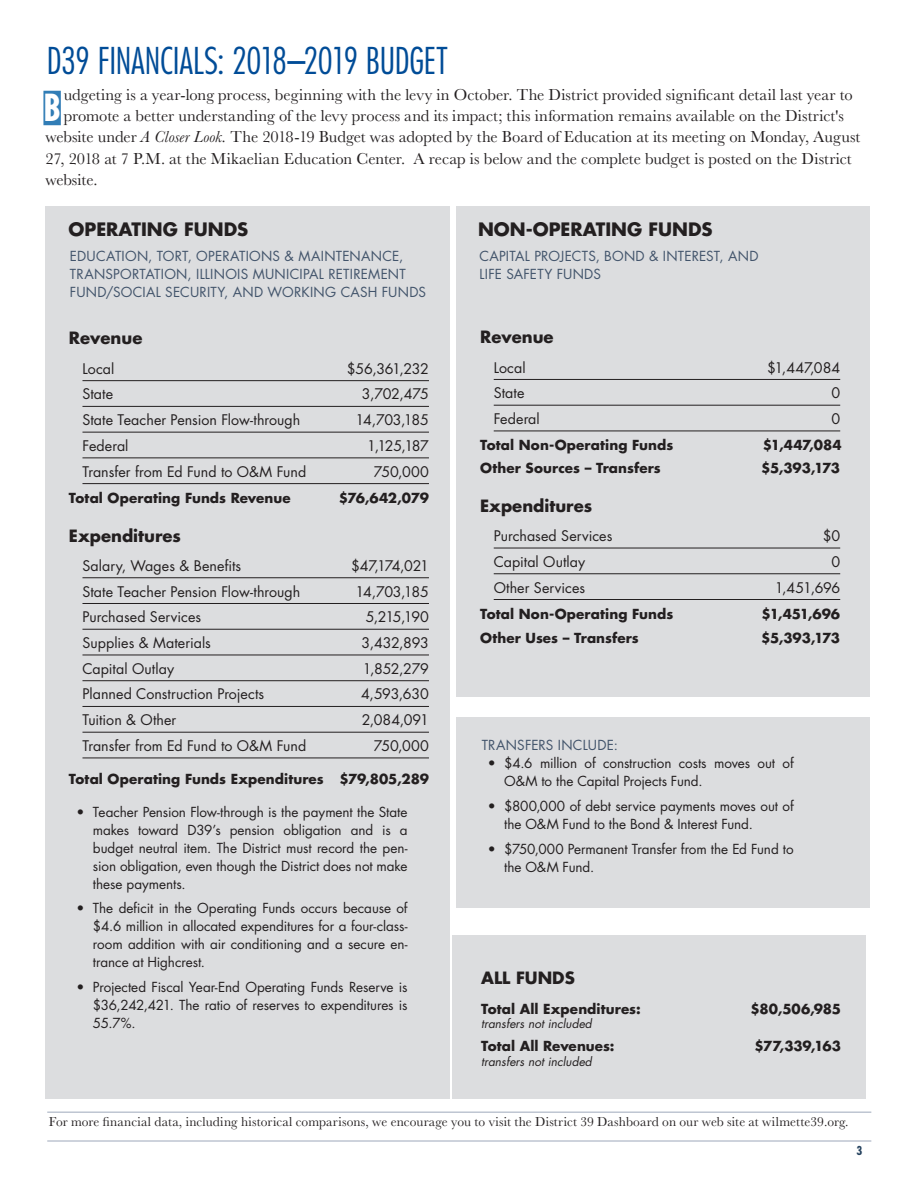
<style>
.page{position:relative;width:918px;height:1188px;background:#fff}
.page>*{position:absolute;margin:0;border:0;box-sizing:border-box;transform-origin:0 0}
.t1{font:700 condensed 36.3px "Futura Std";color:#fff}
.t2{font:300 condensed 36px "Futura Std";letter-spacing:-.01em;color:#004c97}
.t3{font:700 18px "Futura Std";color:#231f20}
.t4{font:16.5px "Baskerville";color:#231f20}
.t5{font:700 16.5px "Futura Std";color:#231f20}
.t6{font:14.25px "Futura Std";color:#231f20}
.t7{font:13.5px/18px "Futura Std";letter-spacing:-.005em;color:#231f20;text-align:justify}
.t8{font:700 13.5px "Futura Std";letter-spacing:.005em;color:#231f20}
.t9{font:13.5px/18px "Futura Std";letter-spacing:.015em;color:#42546b}
.t10{font:13.5px "Baskerville";letter-spacing:.01em;color:#231f20}
.t11{font:italic 12px "Futura Std";color:#231f20}
.t12{font:700 condensed 12px "Futura Std";color:#26435f}
.s1{font-style:italic}
</style>
<div class="page">
<hr style="left:47px;top:1111px;width:824px;height:2px;background:#bec5d1">
<hr style="left:47px;top:1140px;width:824px;height:2px;background:#bec5d1">
<div style="left:43px;top:91px;width:18px;height:34px;background:#317db6"></div>
<div style="left:45px;top:207px;width:405px;height:892px;background:#dcdddf"></div>
<div style="left:456px;top:207px;width:414px;height:490px;background:#dcdddf"></div>
<hr style="left:82px;top:380px;width:347px;height:1px;background:#231f20">
<hr style="left:82px;top:406px;width:347px;height:1px;background:#231f20">
<hr style="left:82px;top:432px;width:347px;height:1px;background:#231f20">
<hr style="left:82px;top:458px;width:347px;height:1px;background:#231f20">
<hr style="left:82px;top:483px;width:347px;height:1px;background:#231f20">
<hr style="left:82px;top:578px;width:347px;height:1px;background:#231f20">
<hr style="left:82px;top:603px;width:347px;height:1px;background:#231f20">
<hr style="left:82px;top:629px;width:347px;height:1px;background:#231f20">
<hr style="left:82px;top:655px;width:347px;height:1px;background:#231f20">
<hr style="left:82px;top:680px;width:347px;height:1px;background:#231f20">
<hr style="left:82px;top:706px;width:347px;height:1px;background:#231f20">
<hr style="left:82px;top:732px;width:347px;height:1px;background:#231f20">
<hr style="left:82px;top:758px;width:347px;height:1px;background:#231f20">
<div style="left:452px;top:935px;width:414px;height:164px;background:#dcdddf"></div>
<hr style="left:494px;top:379px;width:346px;height:1px;background:#231f20">
<hr style="left:494px;top:405px;width:346px;height:1px;background:#231f20">
<hr style="left:494px;top:431px;width:346px;height:1px;background:#231f20">
<hr style="left:494px;top:548px;width:346px;height:1px;background:#231f20">
<hr style="left:494px;top:574px;width:346px;height:1px;background:#231f20">
<hr style="left:494px;top:599px;width:346px;height:1px;background:#231f20">
<div style="left:456px;top:717px;width:414px;height:190px;background:#dcdddf"></div>
<h2 class="t2" style="left:47px;top:40px;width:402px">D39 FINANCIALS: 2018–2019 BUDGET</h2>
<h1 class="t1" style="left:43px;top:86px;width:19px">B</h1>
<p class="t4" style="left:64px;top:85px;width:791px">udgeting is a year-long process, beginning with the levy in October. The District provided significant detail last year to</p>
<p class="t4" style="left:64px;top:106px;width:782px">promote a better understanding of the levy process and its impact; this information remains available on the District's</p>
<p class="t4" style="left:45px;top:127px;width:816px">website under <span class="s1">A Closer Look.</span> The 2018-19 Budget was adopted by the Board of Education at its meeting on Monday, August</p>
<p class="t4" style="left:45px;top:148px;width:808px">27, 2018 at 7 P.M. at the Mikaelian Education Center. A recap is below and the complete budget is posted on the District</p>
<p class="t4" style="left:45px;top:169px;width:54px">website.</p>
<h3 class="t3" style="left:68px;top:217px;width:181px">OPERATING FUNDS</h3>
<p class="t9" style="left:70px;top:247px;width:358px">EDUCATION, TORT, OPERATIONS &amp; MAINTENANCE,<br>TRANSPORTATION, ILLINOIS MUNICIPAL RETIREMENT<br>FUND/SOCIAL SECURITY, AND WORKING CASH FUNDS</p>
<p class="t5" style="left:69px;top:327px;width:75px">Revenue</p>
<p class="t6" style="left:82px;top:359px;width:33px">Local</p>
<p class="t6" style="left:347px;top:359px;width:84px">$56,361,232</p>
<p class="t6" style="left:82px;top:385px;width:32px">State</p>
<p class="t6" style="left:362px;top:385px;width:68px">3,702,475</p>
<p class="t6" style="left:82px;top:411px;width:219px">State Teacher Pension Flow-through</p>
<p class="t6" style="left:356px;top:411px;width:75px">14,703,185</p>
<p class="t6" style="left:82px;top:437px;width:47px">Federal</p>
<p class="t6" style="left:367px;top:437px;width:63px">1,125,187</p>
<p class="t6" style="left:82px;top:462px;width:225px">Transfer from Ed Fund to O&amp;M Fund</p>
<p class="t6" style="left:374px;top:462px;width:57px">750,000</p>
<p class="t8" style="left:69px;top:489px;width:223px">Total Operating Funds Revenue</p>
<p class="t8" style="left:339px;top:489px;width:92px">$76,642,079</p>
<p class="t5" style="left:69px;top:524px;width:114px">Expenditures</p>
<p class="t6" style="left:82px;top:556px;width:160px">Salary, Wages &amp; Benefits</p>
<p class="t6" style="left:351px;top:556px;width:79px">$47,174,021</p>
<p class="t6" style="left:82px;top:582px;width:219px">State Teacher Pension Flow-through</p>
<p class="t6" style="left:356px;top:582px;width:75px">14,703,185</p>
<p class="t6" style="left:82px;top:608px;width:120px">Purchased Services</p>
<p class="t6" style="left:366px;top:608px;width:65px">5,215,190</p>
<p class="t6" style="left:82px;top:634px;width:130px">Supplies &amp; Materials</p>
<p class="t6" style="left:362px;top:634px;width:69px">3,432,893</p>
<p class="t6" style="left:82px;top:659px;width:93px">Capital Outlay</p>
<p class="t6" style="left:363px;top:659px;width:68px">1,852,279</p>
<p class="t6" style="left:82px;top:685px;width:183px">Planned Construction Projects</p>
<p class="t6" style="left:361px;top:685px;width:69px">4,593,630</p>
<p class="t6" style="left:82px;top:711px;width:95px">Tuition &amp; Other</p>
<p class="t6" style="left:362px;top:711px;width:69px">2,084,091</p>
<p class="t6" style="left:82px;top:737px;width:225px">Transfer from Ed Fund to O&amp;M Fund</p>
<p class="t6" style="left:374px;top:737px;width:57px">750,000</p>
<p class="t8" style="left:69px;top:770px;width:362px">Total Operating Funds Expenditures $79,805,289</p>
<p class="t7" style="left:93px;top:803px;width:316px;text-indent:-16px">• Teacher Pension Flow-through is the payment the State makes toward D39’s pension obligation and is a budget neutral item. The District must record the pen&shy;sion obligation, even though the District does not make these payments.</p>
<p class="t7" style="left:93px;top:900px;width:316px;text-indent:-16px">• The deficit in the Operating Funds occurs because of $4.6 million in allocated expenditures for a four-class&shy;room addition with air conditioning and a secure en&shy;trance at Highcrest.</p>
<p class="t7" style="left:93px;top:978px;width:316px;text-indent:-16px">• Projected Fiscal Year-End Operating Funds Reserve is $36,242,421. The ratio of reserves to expenditures is 55.7%.</p>
<h3 class="t3" style="left:478px;top:217px;width:236px">NON-OPERATING FUNDS</h3>
<p class="t9" style="left:480px;top:247px;width:280px">CAPITAL PROJECTS, BOND &amp; INTEREST, AND<br>LIFE SAFETY FUNDS</p>
<p class="t5" style="left:480px;top:326px;width:75px">Revenue</p>
<p class="t6" style="left:494px;top:358px;width:33px">Local</p>
<p class="t6" style="left:767px;top:358px;width:75px">$1,447,084</p>
<p class="t6" style="left:494px;top:384px;width:32px">State</p>
<p class="t6" style="left:831px;top:384px;width:10px">0</p>
<p class="t6" style="left:494px;top:410px;width:47px">Federal</p>
<p class="t6" style="left:831px;top:410px;width:10px">0</p>
<p class="t8" style="left:480px;top:436px;width:195px">Total Non-Operating Funds</p>
<p class="t8" style="left:763px;top:436px;width:80px">$1,447,084</p>
<p class="t8" style="left:480px;top:459px;width:182px">Other Sources – Transfers</p>
<p class="t8" style="left:761px;top:459px;width:80px">$5,393,173</p>
<p class="t5" style="left:480px;top:495px;width:114px">Expenditures</p>
<p class="t6" style="left:494px;top:527px;width:120px">Purchased Services</p>
<p class="t6" style="left:823px;top:527px;width:19px">$0</p>
<p class="t6" style="left:494px;top:552px;width:93px">Capital Outlay</p>
<p class="t6" style="left:831px;top:552px;width:10px">0</p>
<p class="t6" style="left:494px;top:578px;width:93px">Other Services</p>
<p class="t6" style="left:775px;top:578px;width:67px">1,451,696</p>
<p class="t8" style="left:480px;top:605px;width:195px">Total Non-Operating Funds</p>
<p class="t8" style="left:762px;top:605px;width:80px">$1,451,696</p>
<p class="t8" style="left:480px;top:629px;width:160px">Other Uses – Transfers</p>
<p class="t8" style="left:761px;top:629px;width:80px">$5,393,173</p>
<p class="t9" style="left:482px;top:737px;width:138px">TRANSFERS INCLUDE:</p>
<p class="t7" style="left:504px;top:755px;width:291px;text-indent:-16px">• $4.6 million of construction costs moves out of<br>O&amp;M to the Capital Projects Fund.</p>
<p class="t7" style="left:504px;top:797px;width:291px;text-indent:-16px">• $800,000 of debt service payments moves out of the O&amp;M Fund to the Bond &amp; Interest Fund.</p>
<p class="t7" style="left:504px;top:840px;width:291px;text-indent:-16px">• $750,000 Permanent Transfer from the Ed Fund to the O&amp;M Fund.</p>
<p class="t5" style="left:481px;top:967px;width:95px">ALL FUNDS</p>
<p class="t8" style="left:481px;top:1000px;width:161px">Total All Expenditures:</p>
<p class="t8" style="left:751px;top:1000px;width:92px">$80,506,985</p>
<p class="t11" style="left:481px;top:1016px;width:112px">transfers not included</p>
<p class="t8" style="left:481px;top:1037px;width:135px">Total All Revenues:</p>
<p class="t8" style="left:755px;top:1037px;width:88px">$77,339,163</p>
<p class="t11" style="left:481px;top:1053px;width:112px">transfers not included</p>
<p class="t10" style="left:49px;top:1113px;width:801px">For more financial data, including historical comparisons, we encourage you to visit the District 39 Dashboard on our web site at wilmette39.org.</p>
<p class="t12" style="left:856px;top:1143px;width:7px">3</p>
</div>
